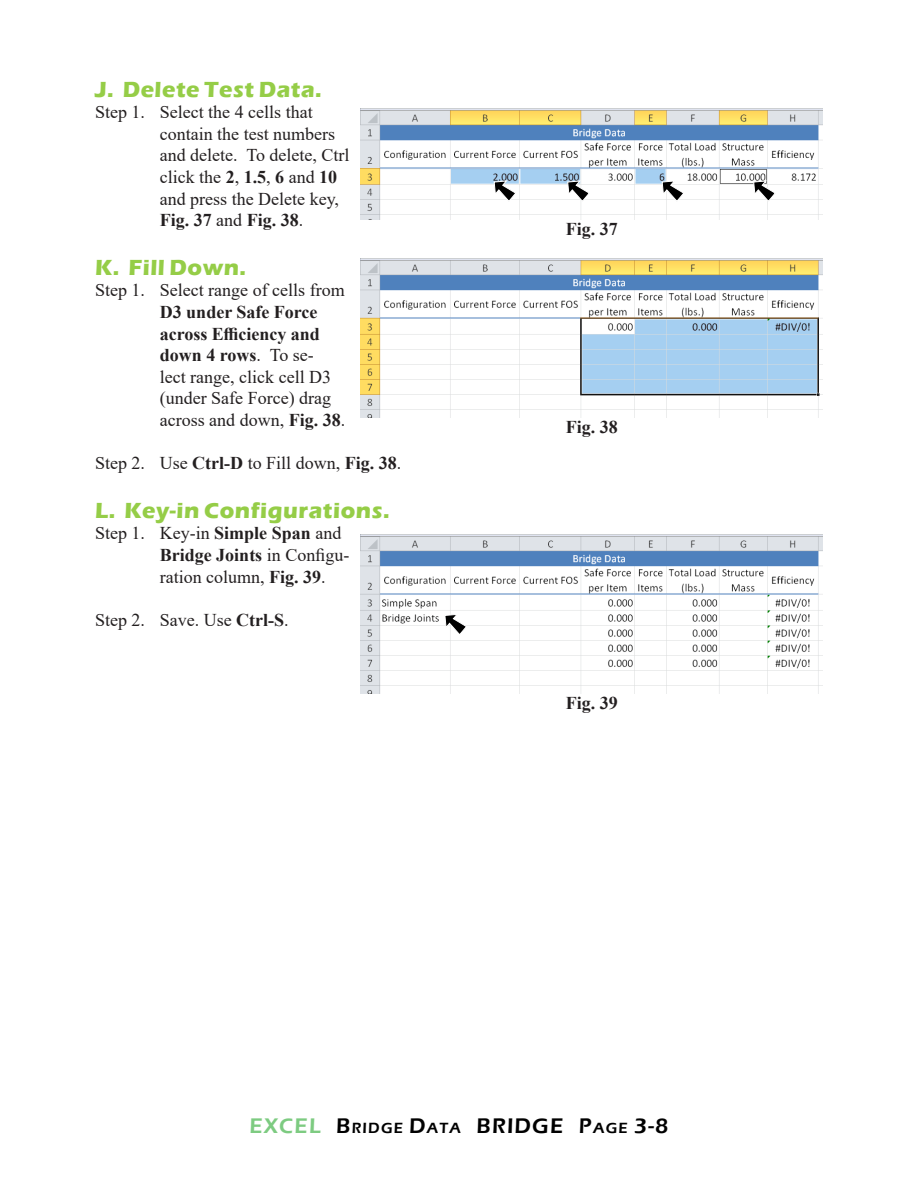
<style>
.page{position:relative;width:918px;height:1188px;background:#fff}
.page>*{position:absolute;margin:0;border:0;box-sizing:border-box;transform-origin:0 0}
.Subhead_1{font:700 22.5px "Eras ITC";letter-spacing:.025em;color:#95cd47}
.t1{font:600 21.75px "Eras ITC";color:#000}
.Body_text{font:18px/21.6px "Times New Roman";color:#231f20}
.Fig_No{font:700 18px "Times New Roman";color:#231f20}
.t2{font:600 15.15px "Eras ITC";letter-spacing:.08em;color:#000}
.s1{font-weight:700}
.s2{font-size:21.75px;color:#7dcb81}
.s3{font-size:21.75px}
.s4{font-size:15.15px}
</style>
<div class="page">
<img style="left:360px;top:109px;width:463px;height:111px">
<svg style="left:494px;top:180px;width:22px;height:22px"></svg>
<svg style="left:567px;top:180px;width:23px;height:22px"></svg>
<svg style="left:662px;top:180px;width:22px;height:22px"></svg>
<svg style="left:753px;top:180px;width:23px;height:22px"></svg>
<img style="left:360px;top:259px;width:463px;height:159px">
<img style="left:360px;top:535px;width:463px;height:159px">
<svg style="left:444px;top:606px;width:38px;height:29px"></svg>
<p class="Subhead_1" style="left:95px;top:76px;width:228px">J. Delete Test Data.</p>
<p class="Body_text" style="left:160px;top:101px;width:191px;text-indent:-65px">Step 1. Select the 4 cells that contain the test numbers and delete. To delete, Ctrl click the <span class="s1">2</span>, <span class="s1">1.5</span>, <span class="s1">6</span> and <span class="s1">10 </span>and press the Delete key,<br><span class="s1">Fig. 37</span> and <span class="s1">Fig. 38</span>.</p>
<p class="Subhead_1" style="left:95px;top:254px;width:153px">K. Fill Down.</p>
<p class="Body_text" style="left:160px;top:279px;width:187px;text-indent:-65px">Step 1. Select range of cells from<br><span class="s1">D3 under Safe Force across Efficiency and down 4 rows</span>. To se-<br>lect range, click cell D3 (under Safe Force) drag across and down, <span class="s1">Fig. 38</span>.</p>
<p class="Body_text" style="left:95px;top:452px;width:308px">Step 2. Use <span class="s1">Ctrl-D</span> to Fill down, <span class="s1">Fig. 38</span>.</p>
<p class="Subhead_1" style="left:95px;top:497px;width:296px">L. Key-in Configurations.</p>
<p class="Body_text" style="left:160px;top:522px;width:191px;text-indent:-65px">Step 1. Key-in <span class="s1">Simple Span</span> and<br><span class="s1">Bridge Joints</span> in Configu&shy;ration column, <span class="s1">Fig. 39</span>.</p>
<p class="Body_text" style="left:95px;top:608px;width:195px">Step 2. Save. Use <span class="s1">Ctrl-S</span>.</p>
<p class="Fig_No" style="left:566px;top:216px;width:54px">Fig. 37</p>
<p class="Fig_No" style="left:566px;top:414px;width:54px">Fig. 38</p>
<p class="Fig_No" style="left:566px;top:690px;width:54px">Fig. 39</p>
<p class="t2" style="left:249px;top:1119px;width:258px"><span class="s2">EXCEL</span> <span class="s3">B</span>RIDGE <span class="s3">D</span>ATA <span class="s3">BRIDG</span></p>
<p class="t1" style="left:550px;top:1114px;width:120px">E P<span class="s4">AGE</span> 3-8</p>
</div>
